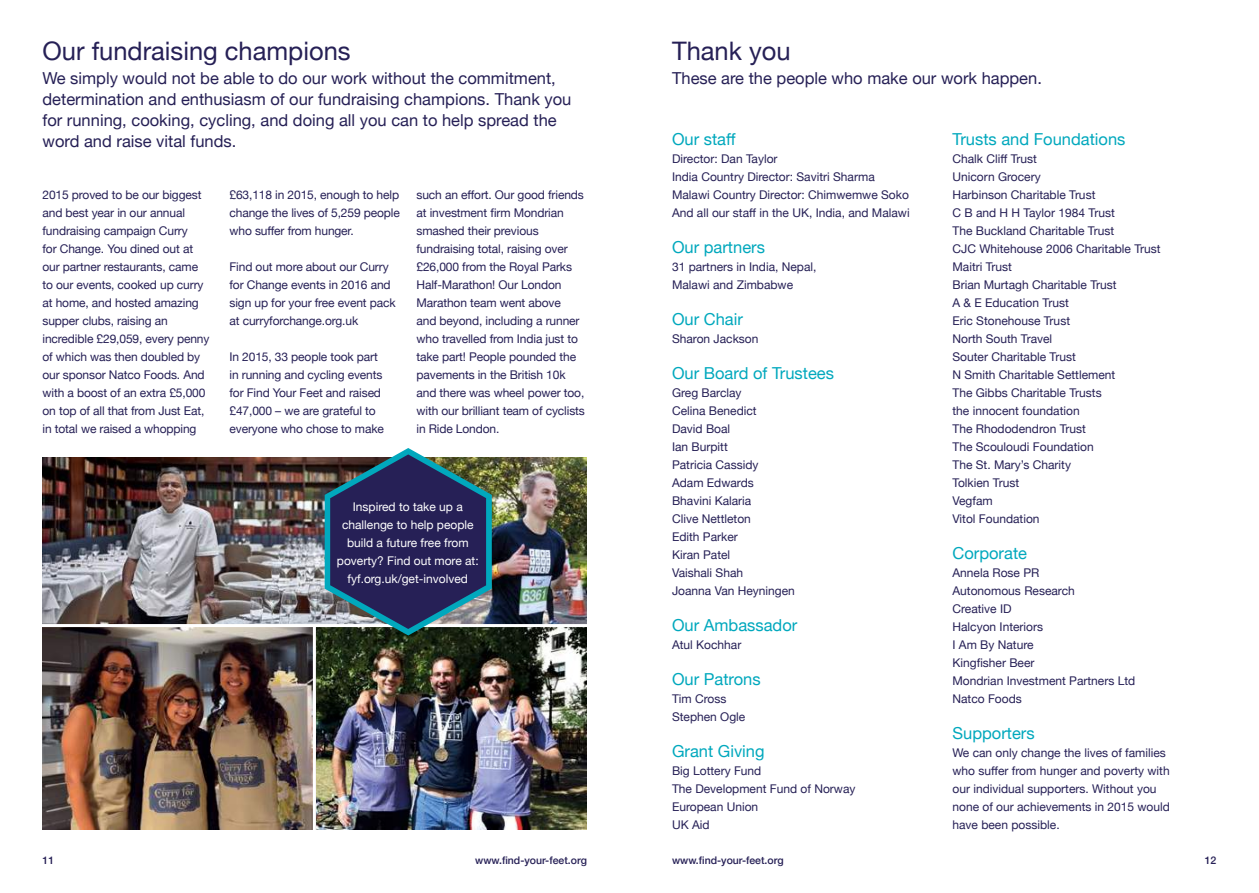
<style>
.page{position:relative;width:1259px;height:893px;background:#fff}
.page>*{position:absolute;margin:0;border:0;box-sizing:border-box;transform-origin:0 0}
.t1{font:25.5px "Helvetica Neue";color:#262056}
.t2{font:16.5px/21px "Helvetica Neue";color:#262056}
.t3{font:16.5px "Helvetica Neue";color:#01a8bd}
.t4{font:12px/18px "Helvetica Neue";color:#262056}
.t5{font:12px/18px "Helvetica Neue";color:#fff;text-align:center}
.t6{font:500 10.5px "Helvetica Neue";color:#262056}
</style>
<div class="page">
<img style="left:43px;top:457px;width:544px;height:372px">
<hr style="left:37px;top:624px;width:560px;height:3px;background:#fff">
<hr style="left:313px;top:626px;width:3px;height:230px;background:#fff">
<img style="left:325px;top:448px;width:167px;height:187px">
<h1 class="t1" style="left:43px;top:33px;width:309px">Our fundraising champions</h1>
<h2 class="t2" style="left:43px;top:69px;width:530px">We simply would not be able to do our work without the commitment, determination and enthusiasm of our fundraising champions. Thank you for running, cooking, cycling, and doing all you can to help spread the word and raise vital funds.</h2>
<p class="t4" style="left:43px;top:186px;width:168px">2015 proved to be our biggest and best year in our annual fundraising campaign Curry<br>for Change. You dined out at our partner restaurants, came to our events, cooked up curry at home, and hosted amazing supper clubs, raising an incredible £29,059, every penny of which was then doubled by our sponsor Natco Foods. And with a boost of an extra £5,000 on top of all that from Just Eat, in total we raised a whopping</p>
<p class="t4" style="left:229px;top:186px;width:172px;text-align:justify">£63,118 in 2015, enough to help change the lives of 5,259 people who suffer from hunger.</p>
<p class="t4" style="left:229px;top:258px;width:168px">Find out more about our Curry for Change events in 2016 and sign up for your free event pack at curryforchange.org.uk</p>
<p class="t4" style="left:229px;top:348px;width:156px">In 2015, 33 people took part in running and cycling events for Find Your Feet and raised £47,000 – we are grateful to everyone who chose to make</p>
<p class="t4" style="left:416px;top:186px;width:170px">such an effort. Our good friends at investment firm Mondrian smashed their previous fundraising total, raising over £26,000 from the Royal Parks<br>Half-Marathon! Our London<br>Marathon team went above<br>and beyond, including a runner who travelled from India just to take part! People pounded the pavements in the British 10k and there was wheel power too, with our brilliant team of cyclists in Ride London.</p>
<p class="t5" style="left:337px;top:498px;width:143px">Inspired to take up a challenge to help people build a future free from poverty? Find out more at: fyf.org.uk/get-involved</p>
<h1 class="t1" style="left:672px;top:33px;width:120px">Thank you</h1>
<h2 class="t2" style="left:672px;top:69px;width:371px">These are the people who make our work happen.</h2>
<h2 class="t3" style="left:672px;top:128px;width:65px">Our staff</h2>
<p class="t4" style="left:672px;top:151px;width:239px">Director: Dan Taylor<br>India Country Director: Savitri Sharma Malawi Country Director: Chimwemwe Soko And all our staff in the UK, India, and Malawi</p>
<h2 class="t3" style="left:672px;top:236px;width:94px">Our partners</h2>
<p class="t4" style="left:672px;top:259px;width:146px">31 partners in India, Nepal,<br>Malawi and Zimbabwe</p>
<h2 class="t3" style="left:672px;top:308px;width:72px">Our Chair</h2>
<p class="t4" style="left:672px;top:331px;width:88px">Sharon Jackson</p>
<h2 class="t3" style="left:672px;top:362px;width:163px">Our Board of Trustees</h2>
<p class="t4" style="left:672px;top:385px;width:124px">Greg Barclay<br>Celina Benedict<br>David Boal<br>Ian Burpitt<br>Patricia Cassidy<br>Adam Edwards<br>Bhavini Kalaria<br>Clive Nettleton<br>Edith Parker<br>Kiran Patel<br>Vaishali Shah<br>Joanna Van Heyningen</p>
<h2 class="t3" style="left:672px;top:614px;width:127px">Our Ambassador</h2>
<p class="t4" style="left:672px;top:637px;width:71px">Atul Kochhar</p>
<h2 class="t3" style="left:672px;top:668px;width:90px">Our Patrons</h2>
<p class="t4" style="left:672px;top:691px;width:75px">Tim Cross<br>Stephen Ogle</p>
<h2 class="t3" style="left:672px;top:740px;width:94px">Grant Giving</h2>
<p class="t4" style="left:672px;top:763px;width:185px">Big Lottery Fund<br>The Development Fund of Norway<br>European Union<br>UK Aid</p>
<h2 class="t3" style="left:952px;top:128px;width:175px">Trusts and Foundations</h2>
<p class="t4" style="left:952px;top:151px;width:210px">Chalk Cliff Trust<br>Unicorn Grocery<br>Harbinson Charitable Trust<br>C B and H H Taylor 1984 Trust<br>The Buckland Charitable Trust<br>CJC Whitehouse 2006 Charitable Trust<br>Maitri Trust<br>Brian Murtagh Charitable Trust<br>A &amp; E Education Trust<br>Eric Stonehouse Trust<br>North South Travel<br>Souter Charitable Trust<br>N Smith Charitable Settlement<br>The Gibbs Charitable Trusts<br>the innocent foundation<br>The Rhododendron Trust<br>The Scouloudi Foundation<br>The St. Mary’s Charity<br>Tolkien Trust<br>Vegfam<br>Vitol Foundation</p>
<h2 class="t3" style="left:952px;top:542px;width:76px">Corporate</h2>
<p class="t4" style="left:952px;top:565px;width:184px">Annela Rose PR<br>Autonomous Research<br>Creative ID<br>Halcyon Interiors<br>I Am By Nature<br>Kingfisher Beer<br>Mondrian Investment Partners Ltd<br>Natco Foods</p>
<h2 class="t3" style="left:952px;top:722px;width:84px">Supporters</h2>
<p class="t4" style="left:952px;top:745px;width:219px">We can only change the lives of families who suffer from hunger and poverty with our individual supporters. Without you none of our achievements in 2015 would have been possible.</p>
<p class="t6" style="left:43px;top:851px;width:13px">11</p>
<p class="t6" style="left:475px;top:851px;width:113px">www.find-your-feet.org</p>
<p class="t6" style="left:672px;top:851px;width:113px">www.find-your-feet.org</p>
<p class="t6" style="left:1204px;top:851px;width:13px">12</p>
</div>
